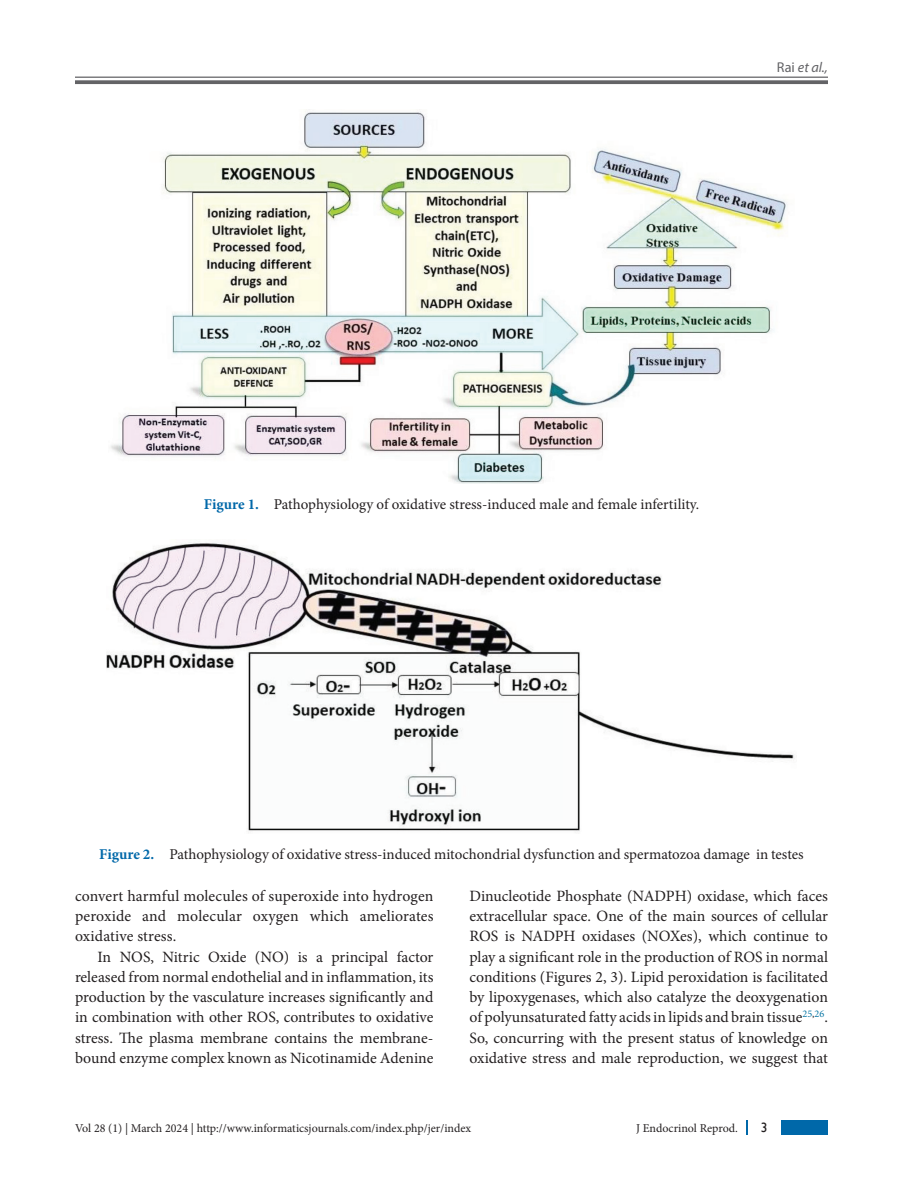
<style>
.page{position:relative;width:918px;height:1188px;background:#fff}
.page>*{position:absolute;margin:0;border:0;box-sizing:border-box;transform-origin:0 0}
.Text_Ind{font:15.75px/20.2px "Minion Pro";color:#231f20;text-align:justify}
.Fig_cap{font:15px "Minion Pro";color:#231f20}
.t1{font:italic 14.25px "Myriad Pro";color:#636366}
.t2{font:13.5px "Gill Sans";color:#231f20}
.t3{font:12px "Minion Pro";color:#231f20}
.s1{font-style:normal}
.s2{font-weight:700;color:#0068a9}
</style>
<div class="page">
<hr style="left:75px;top:77px;width:753px;height:1px;background:#636366">
<svg style="left:75px;top:80px;width:753px;height:4px;background:#6f6f72"></svg>
<div style="left:782px;top:1120px;width:46px;height:15px;background:#0068a9"></div>
<svg style="left:746px;top:1120px;width:1px;height:15px"></svg>
<img style="left:110px;top:111px;width:678px;height:372px">
<img style="left:106px;top:542px;width:689px;height:291px">
<p class="t1" style="left:777px;top:58px;width:53px"><span class="s1">Rai</span> et al.,</p>
<p class="Fig_cap" style="left:204px;top:494px;width:497px"><span class="s2">Figure 1.</span> Pathophysiology of oxidative stress-induced male and female infertility.</p>
<p class="Fig_cap" style="left:99px;top:844px;width:706px"><span class="s2">Figure 2.</span> Pathophysiology of oxidative stress-induced mitochondrial dysfunction and spermatozoa damage in testes</p>
<p class="Text_Ind" style="left:75px;top:886px;width:360px">convert harmful molecules of superoxide into hydrogen peroxide and molecular oxygen which ameliorates oxidative stress.</p>
<p class="Text_Ind" style="left:75px;top:947px;width:360px;text-indent:22px">In NOS, Nitric Oxide (NO) is a principal factor released from normal endothelial and in inflammation, its production by the vasculature increases significantly and in combination with other ROS, contributes to oxidative stress. The plasma membrane contains the membrane&shy;bound enzyme complex known as Nicotinamide Adenine</p>
<p class="Text_Ind" style="left:470px;top:886px;width:360px">Dinucleotide Phosphate (NADPH) oxidase, which faces extracellular space. One of the main sources of cellular ROS is NADPH oxidases (NOXes), which continue to play a significant role in the production of ROS in normal conditions (Figures 2, 3). Lipid peroxidation is facilitated by lipoxygenases, which also catalyze the deoxygenation of polyunsaturated fatty acids in lipids and brain tissue<sup>25</sup><sup>,</sup><sup>26</sup>.<br>So, concurring with the present status of knowledge on oxidative stress and male reproduction, we suggest that</p>
<p class="t3" style="left:75px;top:1120px;width:398px">Vol 28 (1) | March 2024 | http://www.informaticsjournals.com/index.php/jer/index</p>
<p class="t3" style="left:636px;top:1120px;width:103px">J Endocrinol Reprod.</p>
<p class="t2" style="left:761px;top:1120px;width:8px">3</p>
</div>
